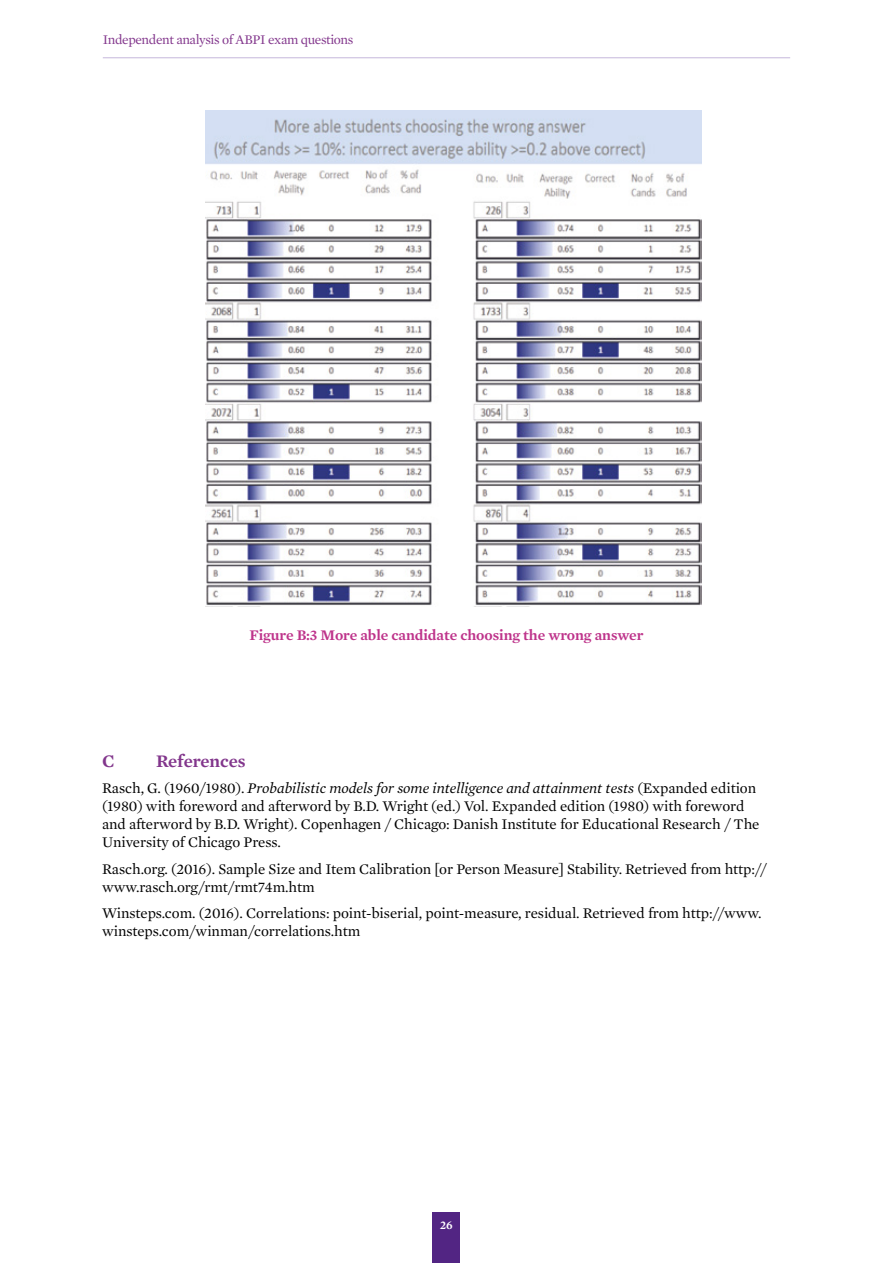
<style>
.page{position:relative;width:893px;height:1263px;background:#fff}
.page>*{position:absolute;margin:0;border:0;box-sizing:border-box;transform-origin:0 0}
.t1{font:600 18px "Mercury Text G1";letter-spacing:-.005em;color:#82368c}
.t2{font:15px/18px "Mercury Text G1";letter-spacing:-.005em;color:#000}
.t3{font:600 15px "Mercury Text G1";letter-spacing:-.005em;color:#be348b}
.t4{font:13.5px "Mercury Text G1";letter-spacing:-.03em;color:#82368c}
.t5{font:12px "Mercury Text G1 Semibold SC";color:#fff}
.s1{font-style:italic}
</style>
<div class="page">
<div style="left:433px;top:1212px;width:27px;height:51px;background:#522583"></div>
<hr style="left:103px;top:57px;width:687px;height:1px;background:#c6b8db">
<img style="left:205px;top:111px;width:497px;height:496px">
<p class="t4" style="left:103px;top:31px;width:252px">Independent analysis of ABPI exam questions</p>
<p class="t3" style="left:249px;top:626px;width:396px">Figure B:3 More able candidate choosing the wrong answer</p>
<p class="t1" style="left:102px;top:750px;width:14px">C</p>
<p class="t1" style="left:156px;top:750px;width:91px">References</p>
<p class="t2" style="left:102px;top:779px;width:659px">Rasch, G. (1960/1980). <span class="s1">Probabilistic models for some intelligence and attainment tests</span> (Expanded edition (1980) with foreword and afterword by B.D. Wright (ed.) Vol. Expanded edition (1980) with foreword and afterword by B.D. Wright). Copenhagen / Chicago: Danish Institute for Educational Research / The University of Chicago Press.</p>
<p class="t2" style="left:102px;top:860px;width:666px">Rasch.org. (2016). Sample Size and Item Calibration [or Person Measure] Stability. Retrieved from http:// www.rasch.org/rmt/rmt74m.htm</p>
<p class="t2" style="left:102px;top:904px;width:661px">Winsteps.com. (2016). Correlations: point-biserial, point-measure, residual. Retrieved from http://www. winsteps.com/winman/correlations.htm</p>
<p class="t5" style="left:440px;top:1218px;width:14px">26</p>
</div>
